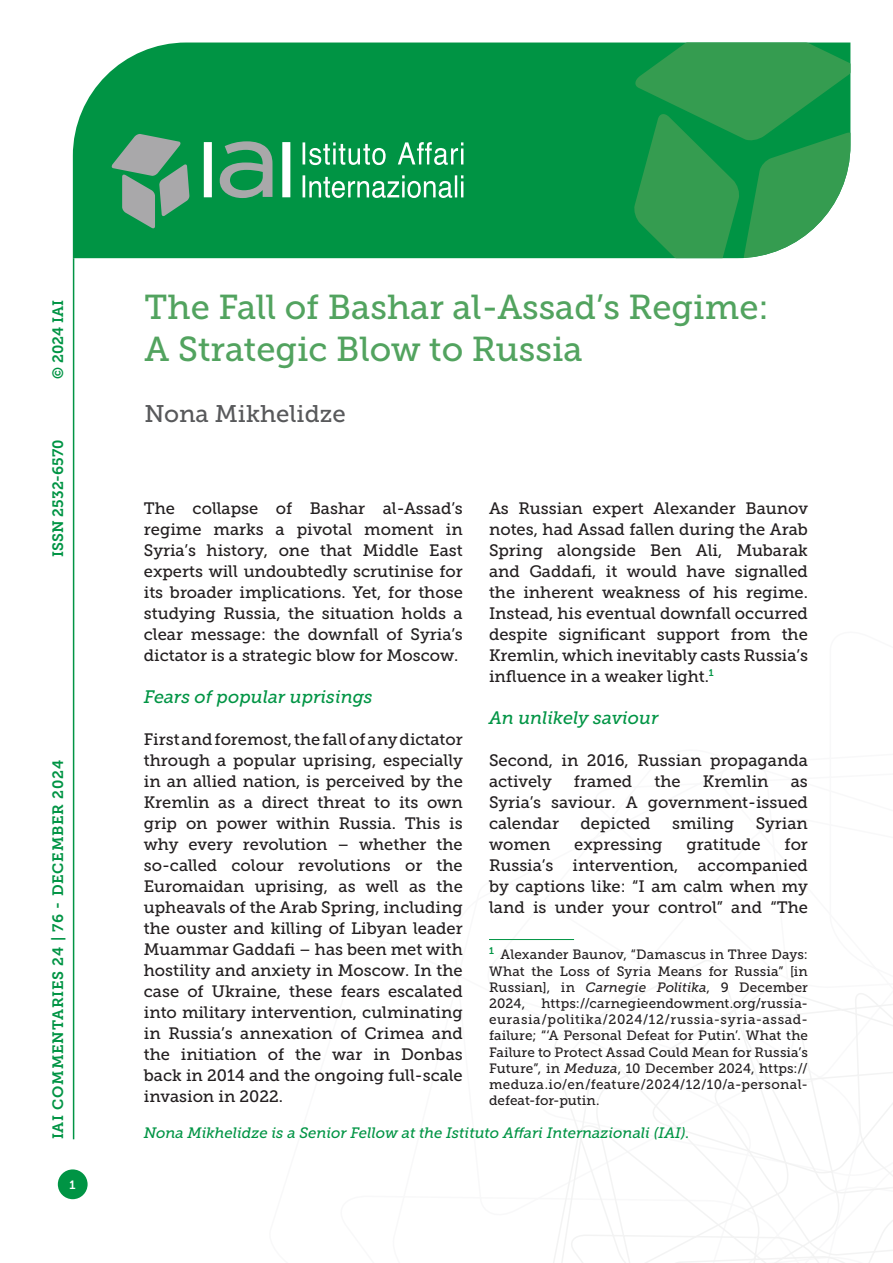
<style>
.page{position:relative;width:893px;height:1263px;background:#fff}
.page>*{position:absolute;margin:0;border:0;box-sizing:border-box;transform-origin:0 0}
.Titolo_Copertina{font:34.5px "Museo Slab 500";color:#52a35f}
.Autori_copertina{font:24px "Museo Slab 500";color:#58595b}
.Titolo_paragrafo_2{font:italic 18px "Museo Slab 500";letter-spacing:-.005em;color:#009444}
.Testo{font:16.5px/21px "Museo Slab 500";color:#231f20;text-align:justify}
.t1{font:italic 15px "Museo Slab 500";color:#009444}
.t2{font:15px "Museo Slab 700";letter-spacing:.05em;color:#009444}
.t3{font:15px "Museo Slab 700";color:#009444}
.Nota{font:13.5px/16.2px "Museo Slab 500";letter-spacing:.02em;color:#231f20;text-align:justify}
.t4{font:12px "Museo Slab 700";color:#fff}
.s1{font-style:italic}
</style>
<div class="page">
<svg style="left:553px;top:960px;width:340px;height:303px"></svg>
<hr style="left:73px;top:258px;width:1px;height:881px;background:#009444">
<div style="left:73px;top:43px;width:560px;height:215px;background:#009444"></div>
<svg style="left:633px;top:43px;width:217px;height:215px;background:#329f56"></svg>
<svg style="left:303px;top:142px;width:160px;height:56px;background:#3fae72"></svg>
<svg style="left:111px;top:134px;width:79px;height:95px;background:#5a9e7a"></svg>
<svg style="left:204px;top:141px;width:86px;height:57px"></svg>
<div style="left:58px;top:1169px;width:30px;height:30px;background:#009444;border-radius:50%"></div>
<hr style="left:489px;top:939px;width:85px;height:1px;background:#009444">
<p class="t2" style="left:50px;top:379px;width:80px;rotate:-90deg">© 2024 IAI</p>
<p class="t3" style="left:50px;top:557px;width:119px;rotate:-90deg">ISSN 2532-6570</p>
<p class="t2" style="left:50px;top:1139px;width:381px;rotate:-90deg">IAI COMMENTARIES 24 | 76 - DECEMBER 2024</p>
<p class="t4" style="left:70px;top:1178px;width:8px">1</p>
<p class="Titolo_Copertina" style="left:145px;top:288px;width:626px">The Fall of Bashar al-Assad’s Regime:</p>
<p class="Titolo_Copertina" style="left:145px;top:330px;width:440px">A Strategic Blow to Russia</p>
<p class="Autori_copertina" style="left:145px;top:400px;width:203px">Nona Mikhelidze</p>
<p class="Testo" style="left:144px;top:498px;width:320px">The collapse of Bashar al-Assad’s regime marks a pivotal moment in Syria’s history, one that Middle East experts will undoubtedly scrutinise for its broader implications. Yet, for those studying Russia, the situation holds a clear message: the downfall of Syria’s dictator is a strategic blow for Moscow.</p>
<p class="Titolo_paragrafo_2" style="left:144px;top:686px;width:230px">Fears of popular uprisings</p>
<p class="Testo" style="left:144px;top:729px;width:320px">First and foremost, the fall of any dictator through a popular uprising, especially in an allied nation, is perceived by the Kremlin as a direct threat to its own grip on power within Russia. This is why every revolution – whether the so-called colour revolutions or the Euromaidan uprising, as well as the upheavals of the Arab Spring, including the ouster and killing of Libyan leader Muammar Gaddafi – has been met with hostility and anxiety in Moscow. In the case of Ukraine, these fears escalated into military intervention, culminating in Russia’s annexation of Crimea and the initiation of the war in Donbas back in 2014 and the ongoing full-scale invasion in 2022.</p>
<p class="Testo" style="left:489px;top:498px;width:320px">As Russian expert Alexander Baunov notes, had Assad fallen during the Arab Spring alongside Ben Ali, Mubarak and Gaddafi, it would have signalled the inherent weakness of his regime.<br>Instead, his eventual downfall occurred despite significant support from the Kremlin, which inevitably casts Russia’s influence in a weaker light.<sup>1</sup></p>
<p class="Titolo_paragrafo_2" style="left:489px;top:707px;width:171px">An unlikely saviour</p>
<p class="Testo" style="left:489px;top:750px;width:320px">Second, in 2016, Russian propaganda actively</p>
<p class="Testo" style="left:574px;top:771px;width:60px">framed</p>
<p class="Testo" style="left:654px;top:771px;width:28px">the</p>
<p class="Testo" style="left:703px;top:771px;width:67px">Kremlin</p>
<p class="Testo" style="left:489px;top:771px;width:320px;text-indent:302px">as Syria’s saviour. A government-issued calendar</p>
<p class="Testo" style="left:581px;top:813px;width:72px">depicted</p>
<p class="Testo" style="left:672px;top:813px;width:63px">smiling</p>
<p class="Testo" style="left:756px;top:813px;width:54px">Syrian</p>
<p class="Testo" style="left:489px;top:834px;width:320px;text-indent:296px">for Russia’s intervention, accompanied by captions like: “I am calm when my land is under your control” and “The</p>
<p class="Nota" style="left:489px;top:947px;width:320px"><sup>1</sup> Alexander Baunov, “Damascus in Three Days:<br>What the Loss of Syria Means for Russia” [in Russian], in <span class="s1">Carnegie Politika</span>, 9 December 2024, https://carnegieendowment.org/russia&shy;eurasia/politika/2024/12/russia-syria-assad&shy;failure; “‘A Personal Defeat for Putin’. What the Failure to Protect Assad Could Mean for Russia’s Future”, in <span class="s1">Meduza</span>, 10 December 2024, https:// meduza.io/en/feature/2024/12/10/a-personal&shy;defeat-for-putin.</p>
<p class="Testo" style="left:489px;top:834px;width:63px">women</p>
<p class="Testo" style="left:574px;top:834px;width:90px">expressing</p>
<p class="Testo" style="left:686px;top:834px;width:76px">gratitude</p>
<p class="t1" style="left:144px;top:1125px;width:547px">Nona Mikhelidze is a Senior Fellow at the Istituto Affari Internazionali (IAI).</p>
</div>
